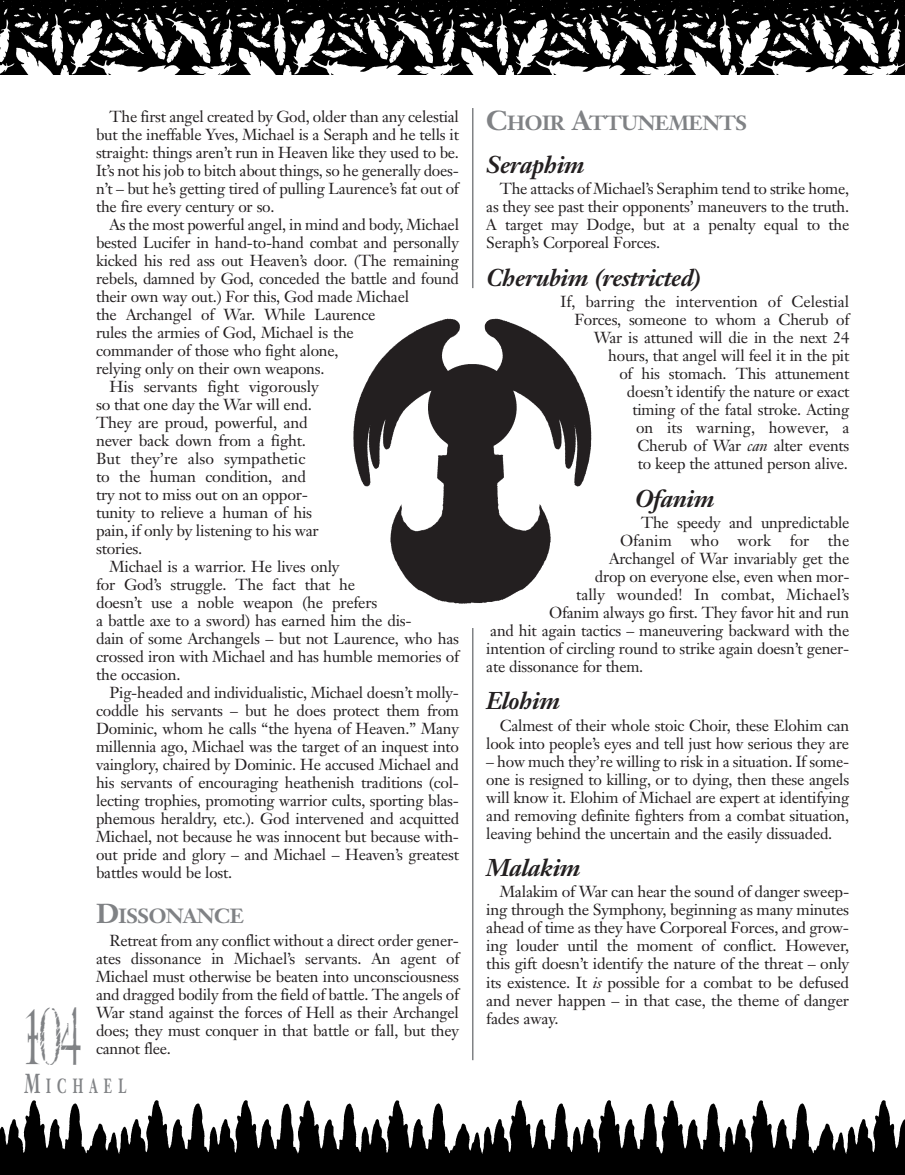
<style>
.page{position:relative;width:905px;height:1175px;background:#fff}
.page>*{position:absolute;margin:0;border:0;box-sizing:border-box;transform-origin:0 0}
.t1{font:61.35px "Skreech Caps";color:#808285;scale:.56 1}
.t2{font:italic 700 24px "Janson Text";letter-spacing:-.015em;color:#231f20}
.t3{font:700 20.25px "Janson Text";letter-spacing:-.02em;color:#808285}
.t4{font:700 20.25px "Janson Text";letter-spacing:-.02em;color:#808285;scale:.58 1}
.t5{font:15.75px/18px "Janson Text";letter-spacing:-.015em;color:#231f20;text-align:justify}
.t6{font:15.75px "Janson Text";letter-spacing:.005em;color:#231f20}
.s1{font-size:27px}
.s2{font-style:italic}
</style>
<div class="page">
<img style="left:0;top:0;width:904px;height:74px">
<img style="left:0;top:1100px;width:904px;height:74px">
<hr style="left:472px;top:628px;width:1px;height:432px;background:#808285">
<img style="left:353px;top:318px;width:239px;height:286px">
<hr style="left:472px;top:108px;width:1px;height:180px;background:#808285">
<p class="t5" style="left:96px;top:109px;width:364px;text-indent:13px">The first angel created by God, older than any celestial but the ineffable Yves, Michael is a Seraph and he tells it straight: things aren’t run in Heaven like they used to be.<br>It’s not his job to bitch about things, so he generally does&shy;n’t – but he’s getting tired of pulling Laurence’s fat out of the fire every century or so.</p>
<p class="t5" style="left:110px;top:217px;width:351px">As the most powerful angel, in mind and body, Michael</p>
<p class="t5" style="left:96px;top:235px;width:364px">bested Lucifer in hand-to-hand combat and personally</p>
<p class="t5" style="left:96px;top:253px;width:364px">kicked his red ass out Heaven’s door. (The remaining</p>
<p class="t5" style="left:96px;top:271px;width:364px">rebels, damned by God, conceded the battle and found</p>
<p class="t5" style="left:96px;top:289px;width:314px">their own way out.) For this, God made Michael</p>
<p class="t5" style="left:96px;top:307px;width:281px">the Archangel of War. While Laurence</p>
<p class="t5" style="left:96px;top:325px;width:259px">rules the armies of God, Michael is the</p>
<p class="t5" style="left:96px;top:343px;width:244px">commander of those who fight alone,</p>
<p class="t5" style="left:96px;top:361px;width:230px">relying only on their own weapons.</p>
<p class="t5" style="left:110px;top:379px;width:211px">His servants fight vigorously</p>
<p class="t5" style="left:96px;top:397px;width:217px">so that one day the War will end.</p>
<p class="t5" style="left:96px;top:415px;width:213px">They are proud, powerful, and</p>
<p class="t5" style="left:96px;top:433px;width:211px">never back down from a fight.</p>
<p class="t5" style="left:96px;top:451px;width:211px">But they’re also sympathetic</p>
<p class="t5" style="left:96px;top:469px;width:212px">to the human condition, and</p>
<p class="t5" style="left:96px;top:487px;width:213px">try not to miss out on an oppor-</p>
<p class="t5" style="left:96px;top:505px;width:218px">tunity to relieve a human of his</p>
<p class="t5" style="left:96px;top:523px;width:224px">pain, if only by listening to his war</p>
<p class="t5" style="left:96px;top:541px;width:48px">stories.</p>
<p class="t5" style="left:110px;top:559px;width:231px">Michael is a warrior. He lives only</p>
<p class="t5" style="left:96px;top:577px;width:260px">for God’s struggle. The fact that he</p>
<p class="t5" style="left:96px;top:595px;width:283px">doesn’t use a noble weapon (he prefers</p>
<p class="t5" style="left:96px;top:613px;width:317px">a battle axe to a sword) has earned him the dis-</p>
<p class="t5" style="left:96px;top:631px;width:364px">dain of some Archangels – but not Laurence, who has</p>
<p class="t5" style="left:96px;top:649px;width:364px">crossed iron with Michael and has humble memories of</p>
<p class="t5" style="left:96px;top:667px;width:86px">the occasion.</p>
<p class="t5" style="left:110px;top:685px;width:351px">Pig-headed and individualistic, Michael doesn’t molly-</p>
<p class="t5" style="left:96px;top:703px;width:364px">coddle his servants – but he does protect them from</p>
<p class="t5" style="left:96px;top:721px;width:364px">Dominic, whom he calls “the hyena of Heaven.” Many</p>
<p class="t5" style="left:96px;top:739px;width:364px">millennia ago, Michael was the target of an inquest into</p>
<p class="t5" style="left:96px;top:757px;width:364px">vainglory, chaired by Dominic. He accused Michael and</p>
<p class="t5" style="left:96px;top:775px;width:364px">his servants of encouraging heathenish traditions (col-</p>
<p class="t5" style="left:96px;top:793px;width:364px">lecting trophies, promoting warrior cults, sporting blas-</p>
<p class="t5" style="left:96px;top:811px;width:364px">phemous heraldry, etc.). God intervened and acquitted</p>
<p class="t5" style="left:96px;top:829px;width:364px">Michael, not because he was innocent but because with-</p>
<p class="t5" style="left:96px;top:847px;width:364px">out pride and glory – and Michael – Heaven’s greatest</p>
<p class="t5" style="left:96px;top:865px;width:138px">battles would be lost.</p>
<p class="t3" style="left:96px;top:907px;width:149px"><span class="s1">D</span>ISSONANCE</p>
<p class="t5" style="left:96px;top:933px;width:365px;text-indent:13px">Retreat from any conflict without a direct order gener&shy;ates dissonance in Michael’s servants. An agent of Michael must otherwise be beaten into unconsciousness and dragged bodily from the field of battle. The angels of War stand against the forces of Hell as their Archangel does; they must conquer in that battle or fall, but they cannot flee.</p>
<h1 class="t1" style="left:25px;top:995px;width:103px">104</h1>
<p class="t4" style="left:24px;top:1077px;width:177px"><span class="s1">M</span>ICHAEL</p>
<p class="t3" style="left:486px;top:115px;width:262px"><span class="s1">C</span>HOIR <span class="s1">A</span>TTUNEMENTS</p>
<h2 class="t2" style="left:486px;top:155px;width:100px">Seraphim</h2>
<p class="t5" style="left:486px;top:181px;width:364px;text-indent:13px">The attacks of Michael’s Seraphim tend to strike home, as they see past their opponents’ maneuvers to the truth.<br>A target may Dodge, but at a penalty equal to the Seraph’s Corporeal Forces.</p>
<h2 class="t2" style="left:486px;top:268px;width:217px">Cherubim (restricted)</h2>
<p class="t5" style="left:560px;top:294px;width:290px;text-align:right">If, barring the intervention of Celestial Forces, someone to whom a Cherub of War is attuned will die in the next 24 hours, that angel will feel it in the pit<br>of his stomach. This attunement<br>doesn’t identify the nature or exact<br>timing of the fatal stroke. Acting<br>on its warning, however, a<br>Cherub of War <span class="s2">can</span> alter events<br>to keep the attuned person alive.</p>
<h2 class="t2" style="left:634px;top:489px;width:81px">Ofanim</h2>
<p class="t5" style="left:641px;top:515px;width:210px">The speedy and unpredictable</p>
<p class="t6" style="left:620px;top:534px;width:231px">Ofanim who work for the</p>
<p class="t5" style="left:609px;top:551px;width:242px">Archangel of War invariably get the</p>
<p class="t5" style="left:595px;top:569px;width:256px">drop on everyone else, even when mor-</p>
<p class="t6" style="left:576px;top:588px;width:275px">tally wounded! In combat, Michael’s</p>
<p class="t5" style="left:549px;top:605px;width:301px">Ofanim always go first. They favor hit and run</p>
<p class="t5" style="left:490px;top:623px;width:360px">and hit again tactics – maneuvering backward with the</p>
<p class="t5" style="left:486px;top:641px;width:364px">intention of circling round to strike again doesn’t gener-</p>
<p class="t5" style="left:486px;top:659px;width:158px">ate dissonance for them.</p>
<h2 class="t2" style="left:486px;top:692px;width:75px">Elohim</h2>
<p class="t5" style="left:486px;top:718px;width:364px;text-align:right">Calmest of their whole stoic Choir, these Elohim can look into people’s eyes and tell just how serious they are</p>
<p class="t5" style="left:486px;top:754px;width:364px">– how much they’re willing to risk in a situation. If some&shy;one is resigned to killing, or to dying, then these angels will know it. Elohim of Michael are expert at identifying and removing definite fighters from a combat situation, leaving behind the uncertain and the easily dissuaded.</p>
<h2 class="t2" style="left:486px;top:858px;width:96px">Malakim</h2>
<p class="t5" style="left:486px;top:884px;width:365px;text-indent:13px">Malakim of War can hear the sound of danger sweep&shy;ing through the Symphony, beginning as many minutes ahead of time as they have Corporeal Forces, and grow&shy;ing louder until the moment of conflict. However, this gift doesn’t identify the nature of the threat – only its existence. It <span class="s2">is</span> possible for a combat to be defused and never happen – in that case, the theme of danger fades away.</p>
</div>
